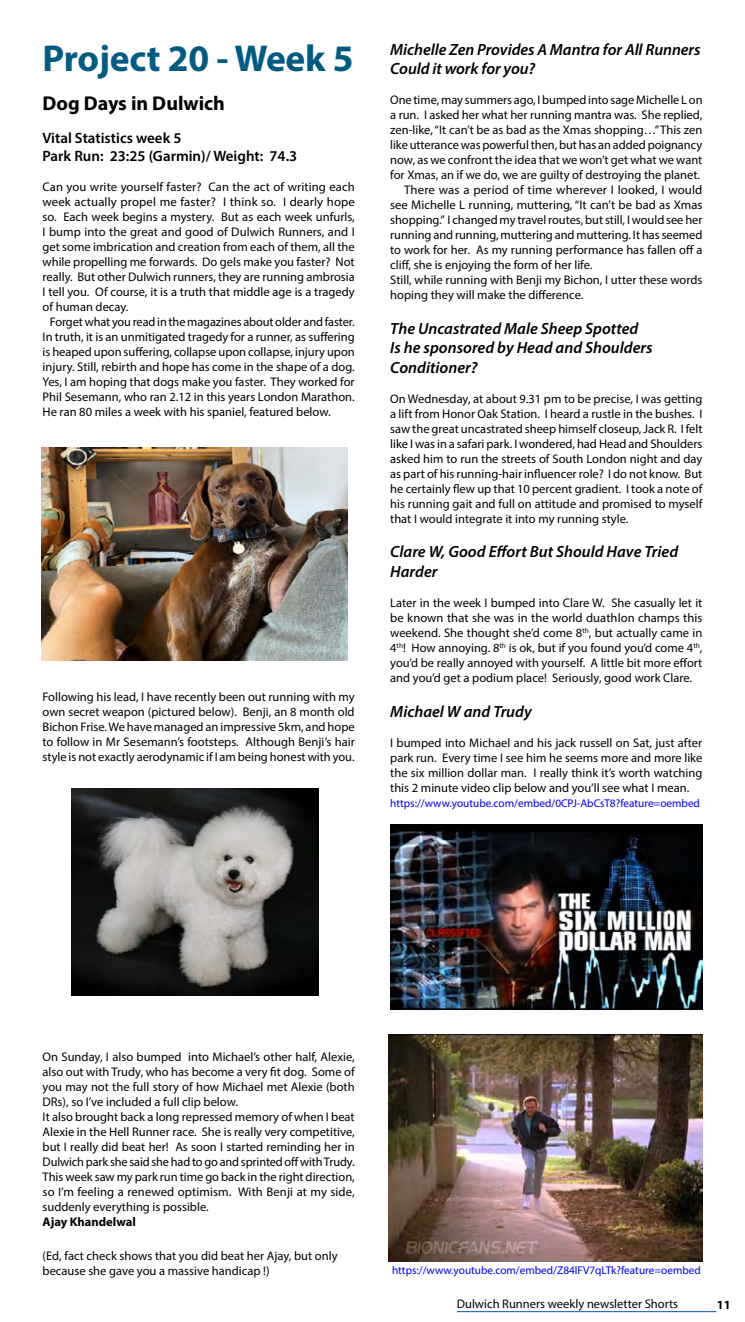
<style>
.page{position:relative;width:745px;height:1322px;background:#fff}
.page>*{position:absolute;margin:0;border:0;box-sizing:border-box;transform-origin:0 0}
.t1{font:700 37.5px "Myriad Pro";letter-spacing:-.005em;color:#005b83}
.t2{font:700 20px "Myriad Pro";color:#000}
.t3{font:italic 600 16.25px/19.5px "Myriad Pro";color:#000}
.t4{font:600 15px/18px "Myriad Pro";color:#000}
.t5{font:12.5px/15px "Myriad Pro";color:#000;text-align:justify}
.t6{font:700 12.5px "Myriad Pro";color:#000}
.t7{font:11.25px "Myriad Pro";color:#00f}
</style>
<div class="page">
<hr style="left:456px;top:1311px;width:259px;height:1px;background:#004fb7">
<img style="left:42px;top:447px;width:306px;height:213px">
<img style="left:71px;top:788px;width:247px;height:207px">
<img style="left:390px;top:824px;width:312px;height:185px">
<img style="left:388px;top:1034px;width:314px;height:226px">
<h1 class="t1" style="left:43px;top:34px;width:312px">Project 20 - Week 5</h1>
<h2 class="t2" style="left:43px;top:90px;width:184px">Dog Days in Dulwich</h2>
<p class="t4" style="left:43px;top:128px;width:256px">Vital Statistics week 5<br>Park Run: 23:25 (Garmin)/ Weight: 74.3</p>
<p class="t5" style="left:43px;top:179px;width:313px">Can you write yourself faster? Can the act of writing each</p>
<p class="t5" style="left:43px;top:194px;width:314px">week actually propel me faster? I think so. I dearly hope</p>
<p class="t5" style="left:43px;top:209px;width:313px">so. Each week begins a mystery. But as each week unfurls,</p>
<p class="t5" style="left:43px;top:224px;width:313px">I bump into the great and good of Dulwich Runners, and I</p>
<p class="t5" style="left:43px;top:239px;width:313px">get some imbrication and creation from each of them, all the</p>
<p class="t5" style="left:43px;top:254px;width:313px">while propelling me forwards. Do gels make you faster? Not</p>
<p class="t5" style="left:43px;top:269px;width:313px">really. But other Dulwich runners, they are running ambrosia</p>
<p class="t5" style="left:43px;top:284px;width:313px">I tell you. Of course, it is a truth that middle age is a tragedy</p>
<p class="t5" style="left:43px;top:299px;width:87px">of human decay.</p>
<p class="t5" style="left:50px;top:314px;width:306px">Forget what you read in the magazines about older and faster.</p>
<p class="t5" style="left:43px;top:329px;width:313px">In truth, it is an unmitigated tragedy for a runner, as suffering</p>
<p class="t5" style="left:43px;top:344px;width:313px">is heaped upon suffering, collapse upon collapse, injury upon</p>
<p class="t5" style="left:43px;top:359px;width:313px">injury. Still, rebirth and hope has come in the shape of a dog.</p>
<p class="t5" style="left:43px;top:374px;width:313px">Yes, I am hoping that dogs make you faster. They worked for</p>
<p class="t5" style="left:43px;top:389px;width:313px">Phil Sesemann, who ran 2.12 in this years London Marathon.</p>
<p class="t5" style="left:43px;top:404px;width:289px">He ran 80 miles a week with his spaniel, featured below.</p>
<p class="t5" style="left:43px;top:689px;width:313px">Following his lead, I have recently been out running with my own secret weapon (pictured below). Benji, an 8 month old Bichon Frise. We have managed an impressive 5km, and hope to follow in Mr Sesemann’s footsteps. Although Benji’s hair style is not exactly aerodynamic if I am being honest with you.</p>
<h3 class="t3" style="left:390px;top:39px;width:312px">Michelle Zen Provides A Mantra for All Runners<br>Could it work for you?</h3>
<p class="t5" style="left:390px;top:92px;width:313px">One time, may summers ago, I bumped into sage Michelle L on</p>
<p class="t5" style="left:390px;top:107px;width:313px">a run. I asked her what her running mantra was. She replied,</p>
<p class="t5" style="left:390px;top:122px;width:313px">zen-like, “It can’t be as bad as the Xmas shopping…” This zen</p>
<p class="t5" style="left:390px;top:137px;width:313px">like utterance was powerful then, but has an added poignancy</p>
<p class="t5" style="left:390px;top:152px;width:313px">now, as we confront the idea that we won’t get what we want</p>
<p class="t5" style="left:390px;top:167px;width:311px">for Xmas, an if we do, we are guilty of destroying the planet.</p>
<p class="t5" style="left:404px;top:182px;width:299px">There was a period of time wherever I looked, I would</p>
<p class="t5" style="left:390px;top:197px;width:313px">see Michelle L running, muttering, “It can’t be bad as Xmas</p>
<p class="t5" style="left:390px;top:212px;width:313px">shopping.” I changed my travel routes, but still, I would see her</p>
<p class="t5" style="left:390px;top:227px;width:313px">running and running, muttering and muttering. It has seemed</p>
<p class="t5" style="left:390px;top:242px;width:313px">to work for her. As my running performance has fallen off a</p>
<p class="t5" style="left:390px;top:257px;width:204px">cliff, she is enjoying the form of her life.</p>
<p class="t5" style="left:390px;top:272px;width:313px">Still, while running with Benji my Bichon, I utter these words</p>
<p class="t5" style="left:390px;top:287px;width:194px">hoping they will make the difference.</p>
<h3 class="t3" style="left:390px;top:318px;width:264px">The Uncastrated Male Sheep Spotted<br>Is he sponsored by Head and Shoulders<br>Conditioner?</h3>
<p class="t5" style="left:390px;top:391px;width:314px">On Wednesday, at about 9.31 pm to be precise, I was getting a lift from Honor Oak Station. I heard a rustle in the bushes. I saw the great uncastrated sheep himself closeup, Jack R. I felt like I was in a safari park. I wondered, had Head and Shoulders asked him to run the streets of South London night and day as part of his running-hair influencer role? I do not know. But he certainly flew up that 10 percent gradient. I took a note of his running gait and full on attitude and promised to myself that I would integrate it into my running style.</p>
<h3 class="t3" style="left:390px;top:542px;width:289px">Clare W, Good Effort But Should Have Tried<br>Harder</h3>
<p class="t5" style="left:390px;top:595px;width:313px">Later in the week I bumped into Clare W. She casually let it be known that she was in the world duathlon champs this weekend. She thought she’d come 8<sup>th</sup>, but actually came in 4<sup>th</sup>! How annoying. 8<sup>th</sup> is ok, but if you found you’d come 4<sup>th</sup>, you’d be really annoyed with yourself. A little bit more effort and you’d get a podium place! Seriously, good work Clare.</p>
<h3 class="t3" style="left:390px;top:701px;width:143px">Michael W and Trudy</h3>
<p class="t5" style="left:390px;top:734px;width:313px">I bumped into Michael and his jack russell on Sat, just after park run. Every time I see him he seems more and more like the six million dollar man. I really think it’s worth watching this 2 minute video clip below and you’ll see what I mean.</p>
<p class="t7" style="left:390px;top:795px;width:311px">https://www.youtube.com/embed/0CPJ-AbCsT8?feature=oembed</p>
<p class="t5" style="left:43px;top:1048px;width:313px;text-align:left">On Sunday, I also bumped into Michael’s other half, Alexie, also out with Trudy, who has become a very fit dog. Some of you may not the full story of how Michael met Alexie (both DRs), so I’ve included a full clip below.<br>It also brought back a long repressed memory of when I beat Alexie in the Hell Runner race. She is really very competitive, but I really did beat her! As soon I started reminding her in Dulwich park she said she had to go and sprinted off with Trudy.<br>This week saw my park run time go back in the right direction, so I’m feeling a renewed optimism. With Benji at my side, suddenly everything is possible.</p>
<p class="t6" style="left:43px;top:1213px;width:95px">Ajay Khandelwal</p>
<p class="t5" style="left:43px;top:1248px;width:296px">(Ed, fact check shows that you did beat her Ajay, but only because she gave you a massive handicap !)</p>
<p class="t7" style="left:392px;top:1263px;width:310px">https://www.youtube.com/embed/Z84lFV7qLTk?feature=oembed</p>
<p class="t5" style="left:456px;top:1295px;width:223px">Dulwich Runners weekly newsletter Shorts</p>
<p class="t6" style="left:716px;top:1296px;width:15px">11</p>
</div>
